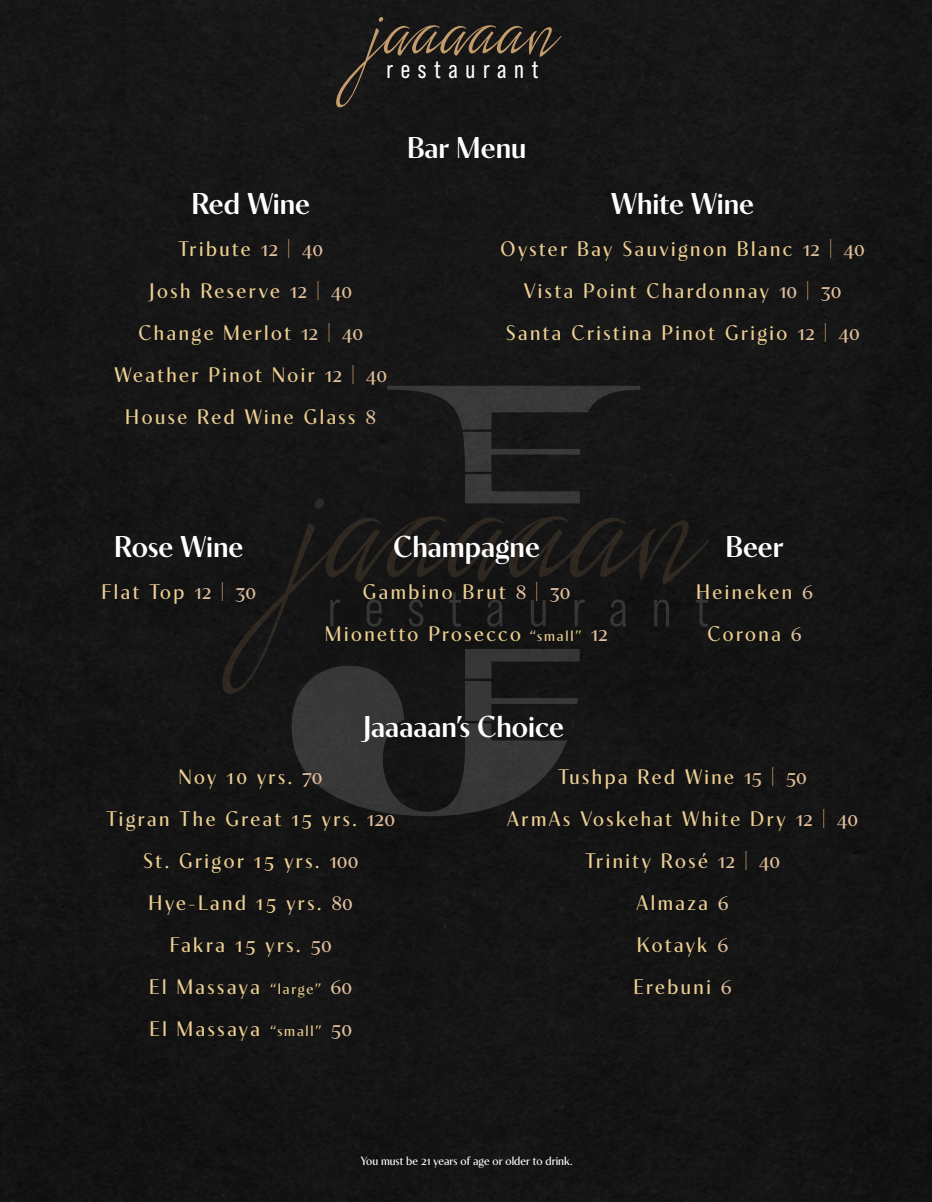
<style>
.page{position:relative;width:932px;height:1202px;background:#151515}
.page>*{position:absolute;margin:0;border:0;box-sizing:border-box;transform-origin:0 0}
.t1{font:105px "Lush Script";color:#c59c6c}
.t2{font:600 30px "Contralto Small";color:#fff}
.t3{font:25.5px "Bebas Neue Pro";letter-spacing:.3em;color:#fff}
.t4{font:21px/41.8px "Contralto Small";letter-spacing:.12em;color:#edcf91;text-align:center}
.t5{font:12px "Contralto Small";color:#fff}
.s1{color:#e1be9b}
.s2{color:#c59c6c}
.s3{font-size:15px}
</style>
<div class="page">
<svg style="left:222px;top:386px;width:487px;height:430px;background:#1b1b1a"></svg>
<h1 class="t1" style="left:372px;top:-45px;width:189px">jaaaaan</h1>
<p class="t3" style="left:386px;top:55px;width:153px">restaurant</p>
<h2 class="t2" style="left:191px;top:181px;width:120px">Red Wine</h2>
<p class="t4" style="left:114px;top:226px;width:274px">Tribute <span class="s1">12</span> <span class="s2">|</span> <span class="s1">40<br></span>Josh Reserve <span class="s1">12</span> <span class="s2">|</span> <span class="s1">40<br></span>Change Merlot <span class="s1">12</span> <span class="s2">|</span> <span class="s1">40<br></span>Weather Pinot Noir <span class="s1">12</span> <span class="s2">|</span> <span class="s1">40<br></span>House Red Wine Glass <span class="s1">8</span></p>
<h2 class="t2" style="left:407px;top:124px;width:121px">Bar Menu</h2>
<h2 class="t2" style="left:611px;top:181px;width:144px">White Wine</h2>
<p class="t4" style="left:500px;top:226px;width:366px">Oyster Bay Sauvignon Blanc <span class="s1">12</span> <span class="s2">|</span> <span class="s1">40<br></span>Vista Point Chardonnay <span class="s1">10</span> <span class="s2">|</span> <span class="s1">30<br></span>Santa Cristina Pinot Grigio <span class="s1">12</span> <span class="s2">|</span> <span class="s1">40</span></p>
<h2 class="t2" style="left:114px;top:524px;width:131px">Rose Wine</h2>
<p class="t4" style="left:101px;top:569px;width:156px">Flat Top <span class="s1">12</span> <span class="s2">|</span> <span class="s1">30</span></p>
<h2 class="t2" style="left:393px;top:524px;width:148px">Champagne</h2>
<p class="t4" style="left:325px;top:569px;width:284px">Gambino Brut <span class="s1">8</span> <span class="s2">|</span> <span class="s1">30<br></span>Mionetto Prosecco <span class="s3">“small”</span> <span class="s1">12</span></p>
<h2 class="t2" style="left:363px;top:703px;width:202px">Jaaaaan’s Choice</h2>
<h2 class="t2" style="left:725px;top:524px;width:59px">Beer</h2>
<p class="t4" style="left:696px;top:569px;width:118px">Heineken <span class="s1">6<br></span>Corona <span class="s1">6</span></p>
<p class="t4" style="left:106px;top:754px;width:290px">Noy 10 yrs. <span class="s1">70<br></span>Tigran The Great 15 yrs. <span class="s1">120<br></span>St. Grigor 15 yrs. <span class="s1">100<br></span>Hye-Land 15 yrs. <span class="s1">80<br></span>Fakra 15 yrs. <span class="s1">50<br></span>El Massaya <span class="s3">“large”</span> <span class="s1">60<br></span>El Massaya <span class="s3">“small”</span> <span class="s1">50</span></p>
<p class="t4" style="left:507px;top:754px;width:352px">Tushpa Red Wine <span class="s1">15</span> <span class="s2">|</span> <span class="s1">50<br></span>ArmAs Voskehat White Dry <span class="s1">12</span> <span class="s2">|</span> <span class="s1">40<br></span>Trinity Rosé <span class="s1">12</span> <span class="s2">|</span> <span class="s1">40<br></span>Almaza <span class="s1">6<br></span>Kotayk <span class="s1">6<br></span>Erebuni <span class="s1">6</span></p>
<p class="t5" style="left:361px;top:1151px;width:213px">You must be 21 years of age or older to drink.</p>
</div>
